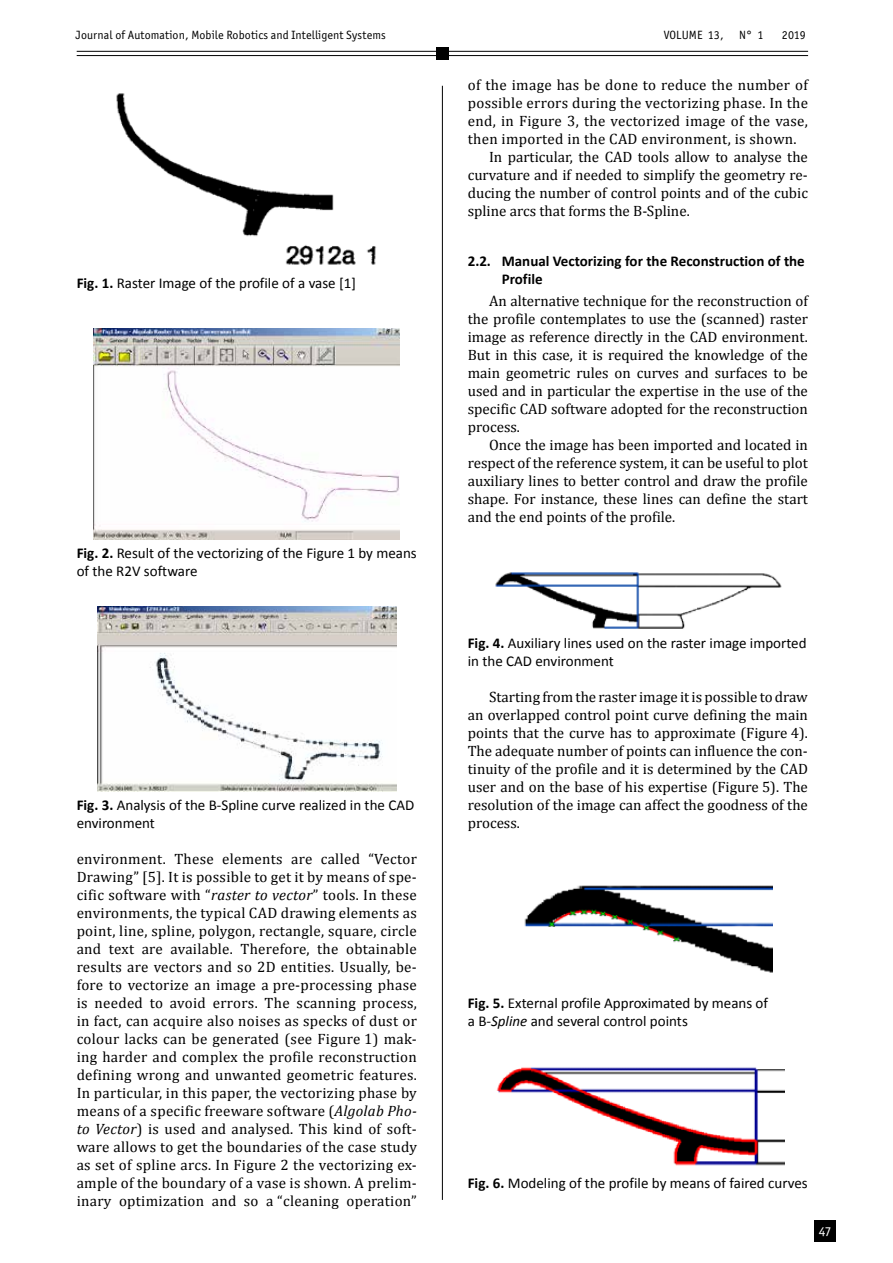
<style>
.page{position:relative;width:893px;height:1263px;background:#fff}
.page>*{position:absolute;margin:0;border:0;box-sizing:border-box;transform-origin:0 0}
.t1{font:15px/18px "Cambria";color:#000;text-align:justify}
.t2{font:15px/18px "Calibri";color:#000}
.t3{font:15px "Cambria";letter-spacing:.02em;color:#000}
.t4{font:700 15px/18px "Calibri";color:#000}
.t5{font:13.5px "Officina Sans ITC";color:#fff}
.t6{font:12px "Officina Sans ITC";letter-spacing:.01em;color:#000}
.s1{font-weight:700}
.s2{font-style:italic}
</style>
<div class="page">
<hr style="left:77px;top:51px;width:731px;height:1px;background:#000">
<hr style="left:77px;top:55px;width:731px;height:1px;background:#000">
<div style="left:436px;top:47px;width:13px;height:13px;background:#000"></div>
<hr style="left:442px;top:86px;width:1px;height:1114px;background:#000">
<div style="left:815px;top:1220px;width:21px;height:22px;background:#000"></div>
<img style="left:495px;top:572px;width:287px;height:57px">
<img style="left:524px;top:885px;width:248px;height:88px">
<img style="left:496px;top:1067px;width:289px;height:99px">
<img style="left:116px;top:93px;width:261px;height:173px">
<img style="left:94px;top:329px;width:306px;height:210px">
<img style="left:97px;top:606px;width:299px;height:185px">
<p class="t6" style="left:76px;top:28px;width:312px">Journal of Automation, Mobile Robotics and Intelligent Systems</p>
<p class="t6" style="left:664px;top:28px;width:61px">VOLUME 13,</p>
<p class="t6" style="left:739px;top:28px;width:26px">N° 1</p>
<p class="t6" style="left:782px;top:28px;width:25px">2019</p>
<p class="t2" style="left:77px;top:274px;width:281px"><span class="s1">Fig. 1.</span> Raster Image of the profile of a vase [1]</p>
<p class="t2" style="left:77px;top:544px;width:342px"><span class="s1">Fig. 2.</span> Result of the vectorizing of the Figure 1 by means of the R2V software</p>
<p class="t3" style="left:468px;top:76px;width:342px">of the image has be done to reduce the number of</p>
<p class="t3" style="left:468px;top:94px;width:342px">possible errors during the vectorizing phase. In the</p>
<p class="t3" style="left:468px;top:112px;width:342px">end, in Figure 3, the vectorized image of the vase,</p>
<p class="t3" style="left:468px;top:130px;width:330px">then imported in the CAD environment, is shown.</p>
<p class="t1" style="left:489px;top:148px;width:320px">In particular, the CAD tools allow to analyse the</p>
<p class="t1" style="left:468px;top:166px;width:342px">curvature and if needed to simplify the geometry re-</p>
<p class="t1" style="left:468px;top:184px;width:342px">ducing the number of control points and of the cubic</p>
<p class="t1" style="left:468px;top:202px;width:223px">spline arcs that forms the B-Spline.</p>
<p class="t4" style="left:502px;top:251px;width:305px;text-indent:-34px">2.2. Manual Vectorizing for the Reconstruction of the<br>Profile</p>
<p class="t1" style="left:468px;top:292px;width:342px;text-indent:21px">An alternative technique for the reconstruction of the profile contemplates to use the (scanned) raster image as reference directly in the CAD environment.<br>But in this case, it is required the knowledge of the main geometric rules on curves and surfaces to be used and in particular the expertise in the use of the specific CAD software adopted for the reconstruction process.</p>
<p class="t1" style="left:468px;top:436px;width:342px;text-indent:21px">Once the image has been imported and located in respect of the reference system, it can be useful to plot auxiliary lines to better control and draw the profile shape. For instance, these lines can define the start and the end points of the profile.</p>
<p class="t2" style="left:77px;top:796px;width:339px"><span class="s1">Fig. 3.</span> Analysis of the B-Spline curve realized in the CAD environment</p>
<p class="t1" style="left:77px;top:850px;width:342px">environment. These elements are called “Vector Drawing” [5]. It is possible to get it by means of spe&shy;cific software with “<span class="s2">raster to vector</span>” tools. In these environments, the typical CAD drawing elements as point, line, spline, polygon, rectangle, square, circle and text are available. Therefore, the obtainable results are vectors and so 2D entities. Usually, be&shy;fore to vectorize an image a pre-processing phase is needed to avoid errors. The scanning process, in fact, can acquire also noises as specks of dust or colour lacks can be generated (see Figure 1) mak&shy;ing harder and complex the profile reconstruction defining wrong and unwanted geometric features.<br>In particular, in this paper, the vectorizing phase by means of a specific freeware software (<span class="s2">Algolab Pho&shy;to Vector</span>) is used and analysed. This kind of soft&shy;ware allows to get the boundaries of the case study as set of spline arcs. In Figure 2 the vectorizing ex&shy;ample of the boundary of a vase is shown. A prelim&shy;inary optimization and so a “cleaning operation”</p>
<p class="t2" style="left:468px;top:634px;width:340px"><span class="s1">Fig. 4.</span> Auxiliary lines used on the raster image imported in the CAD environment</p>
<p class="t1" style="left:468px;top:688px;width:342px;text-indent:21px">Starting from the raster image it is possible to draw an overlapped control point curve defining the main points that the curve has to approximate (Figure 4).<br>The adequate number of points can influence the con&shy;tinuity of the profile and it is determined by the CAD user and on the base of his expertise (Figure 5). The resolution of the image can affect the goodness of the process.</p>
<p class="t2" style="left:468px;top:994px;width:302px"><span class="s1">Fig. 5.</span> External profile Approximated by means of a B<span class="s2">-Spline</span> and several control points</p>
<p class="t2" style="left:468px;top:1174px;width:341px"><span class="s1">Fig. 6.</span> Modeling of the profile by means of faired curves</p>
<p class="t5" style="left:819px;top:1224px;width:15px">47</p>
</div>
